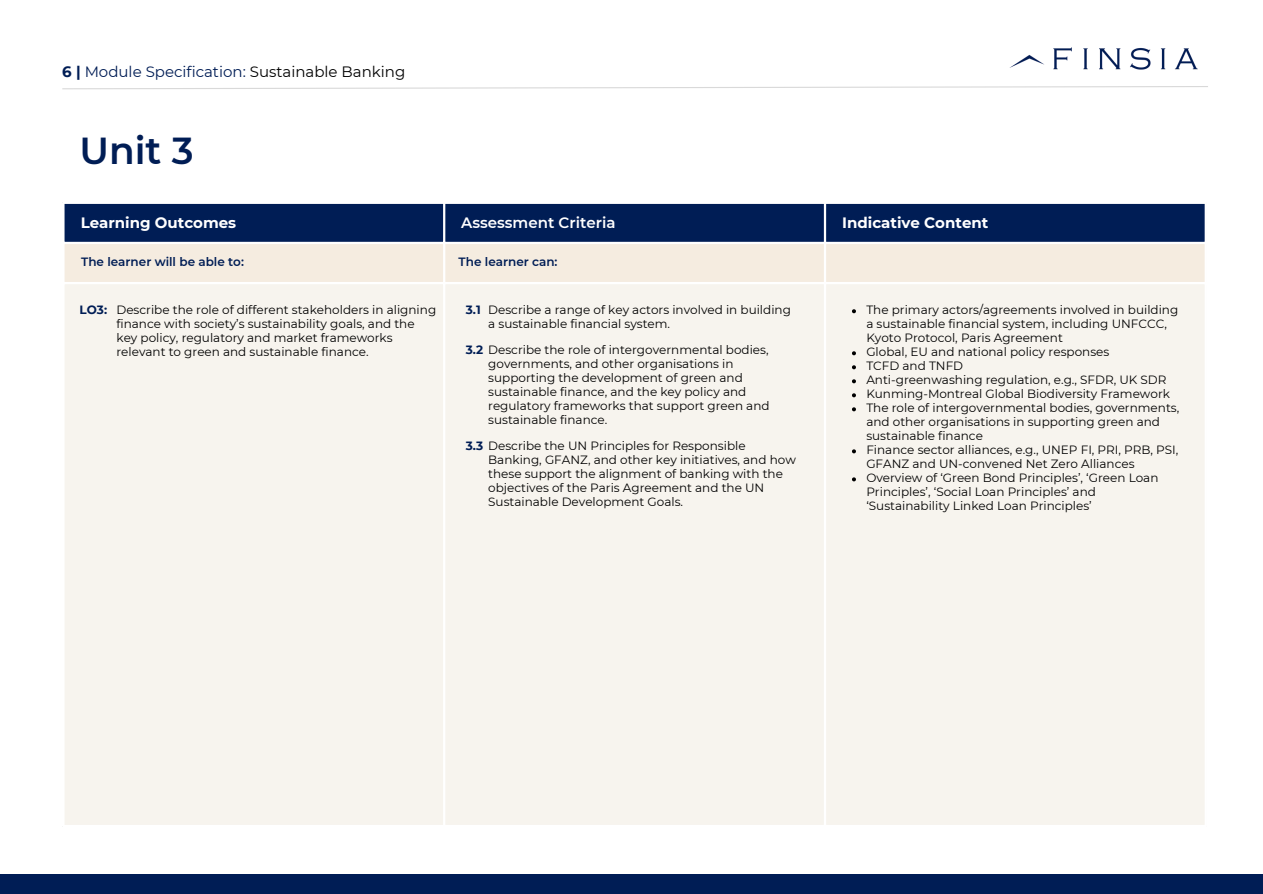
<style>
.page{position:relative;width:1263px;height:894px;background:#fff}
.page>*{position:absolute;margin:0;border:0;box-sizing:border-box;transform-origin:0 0}
.t1{font:600 37.5px "Montserrat";color:#001d55}
.t2{font:15px "Montserrat";color:#001d55}
.t3{font:700 15px "Montserrat";color:#fff}
.t4{font:600 15px "Montserrat";color:#fff}
.t5{font:12px/14px "Montserrat";color:#000}
.t6{font:600 12px "Montserrat";color:#001d55}
.t7{font:700 12px "Montserrat";color:#001d55}
.s1{font-weight:700}
.s2{color:#000}
.s3{font-weight:700;color:#001d55}
</style>
<div class="page">
<img style="left:1009px;top:47px;width:189px;height:23px">
<div style="left:0;top:873px;width:1263px;height:20px;background:#001d55"></div>
<svg style="left:62px;top:86px;width:1146px;height:4px"></svg>
<div style="left:65px;top:204px;width:1140px;height:38px;background:#001d55"></div>
<div style="left:65px;top:244px;width:1140px;height:38px;background:#f5ece0"></div>
<div style="left:65px;top:284px;width:1140px;height:540px;background:#f7f4ee"></div>
<hr style="left:443px;top:204px;width:2px;height:620px;background:#fff">
<hr style="left:824px;top:204px;width:2px;height:620px;background:#fff">
<svg style="left:852px;top:309px;width:4px;height:4px"></svg>
<svg style="left:852px;top:351px;width:4px;height:4px"></svg>
<svg style="left:852px;top:365px;width:4px;height:4px"></svg>
<svg style="left:852px;top:379px;width:4px;height:4px"></svg>
<svg style="left:852px;top:393px;width:4px;height:4px"></svg>
<svg style="left:852px;top:407px;width:4px;height:4px"></svg>
<svg style="left:852px;top:449px;width:4px;height:4px"></svg>
<svg style="left:852px;top:477px;width:4px;height:4px"></svg>
<h2 class="t2" style="left:62px;top:63px;width:345px"><span class="s1">6 |</span> Module Specification: <span class="s2">Sustainable Banking</span></h2>
<p class="t1" style="left:80px;top:128px;width:116px">Unit 3</p>
<h1 class="t3" style="left:81px;top:214px;width:157px">Learning Outcomes</h1>
<p class="t4" style="left:461px;top:214px;width:156px">Assessment Criteria</p>
<p class="t3" style="left:842px;top:214px;width:148px">Indicative Content</p>
<p class="t6" style="left:81px;top:255px;width:164px">The learner will be able to:</p>
<p class="t6" style="left:459px;top:255px;width:100px">The learner can:</p>
<p class="t7" style="left:80px;top:302px;width:29px">LO3:</p>
<h3 class="t5" style="left:116px;top:303px;width:321px">Describe the role of different stakeholders in aligning finance with society’s sustainability goals, and the key policy, regulatory and market frameworks relevant to green and sustainable finance.</h3>
<p class="t7" style="left:466px;top:302px;width:16px">3.1</p>
<h4 class="t5" style="left:488px;top:303px;width:304px">Describe a range of key actors involved in building a sustainable financial system.</h4>
<p class="t5" style="left:866px;top:303px;width:313px">The primary actors/agreements involved in building a sustainable financial system, including UNFCCC,<br>Kyoto Protocol, Paris Agreement</p>
<h4 class="t5" style="left:866px;top:345px;width:244px">Global, EU and national policy responses</h4>
<p class="t5" style="left:866px;top:359px;width:98px">TCFD and TNFD</p>
<p class="t5" style="left:866px;top:373px;width:302px">Anti-greenwashing regulation, e.g., SFDR, UK SDR</p>
<p class="t5" style="left:866px;top:387px;width:305px">Kunming-Montreal Global Biodiversity Framework</p>
<p class="t5" style="left:866px;top:401px;width:314px">The role of intergovernmental bodies, governments, and other organisations in supporting green and sustainable finance</p>
<p class="t5" style="left:866px;top:443px;width:314px">Finance sector alliances, e.g., UNEP FI, PRI, PRB, PSI,<br>GFANZ and UN-convened Net Zero Alliances</p>
<p class="t5" style="left:866px;top:471px;width:294px">Overview of ‘Green Bond Principles’, ‘Green Loan<br>Principles’, ‘Social Loan Principles’ and ‘Sustainability Linked Loan Principles’</p>
<p class="t5" style="left:466px;top:343px;width:304px"><span class="s3">3.2</span> Describe the role of intergovernmental bodies,</p>
<p class="t5" style="left:488px;top:357px;width:283px">governments, and other organisations in supporting the development of green and sustainable finance, and the key policy and regulatory frameworks that support green and sustainable finance.</p>
<p class="t5" style="left:466px;top:438px;width:281px"><span class="s3">3.3</span> Describe the UN Principles for Responsible</p>
<p class="t5" style="left:488px;top:452px;width:309px">Banking, GFANZ, and other key initiatives, and how these support the alignment of banking with the objectives of the Paris Agreement and the UN Sustainable Development Goals.</p>
</div>
